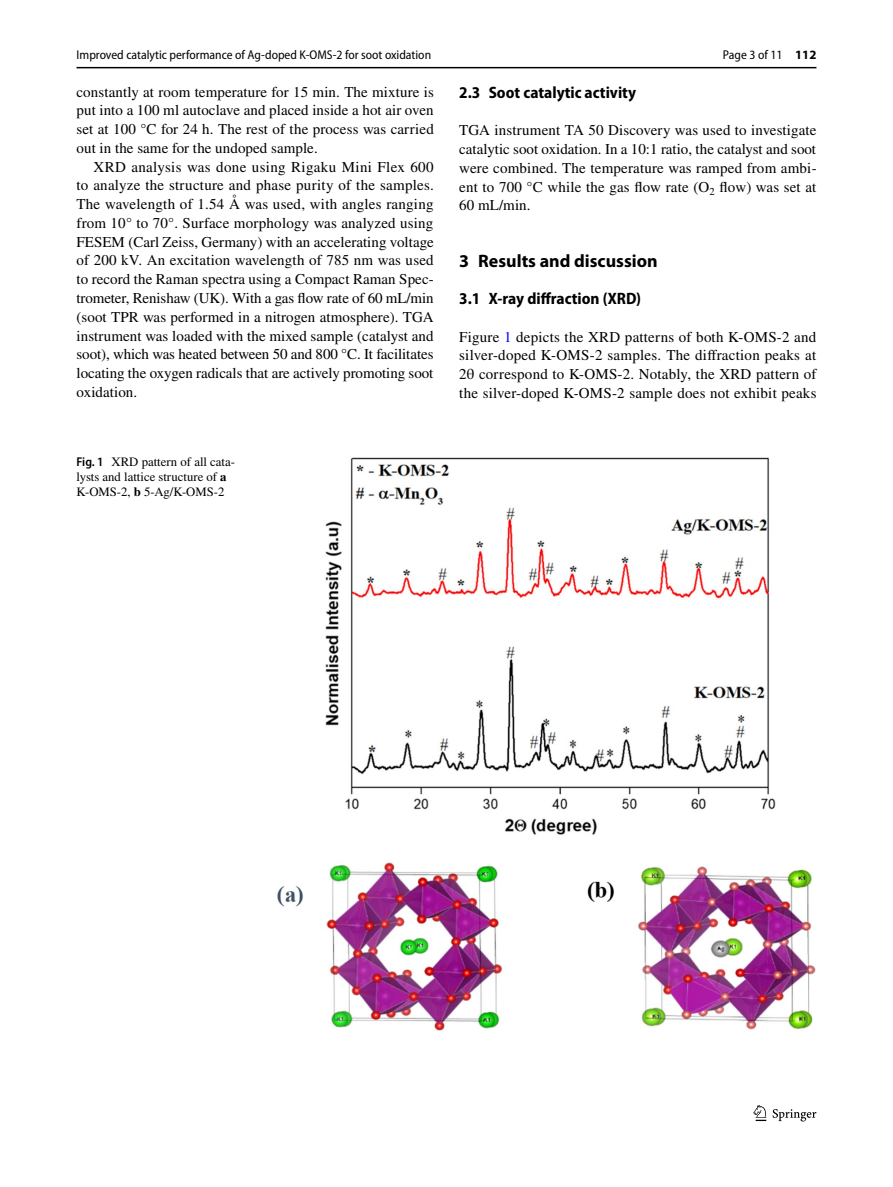
<style>
.page{position:relative;width:893px;height:1187px;background:#fff}
.page>*{position:absolute;margin:0;border:0;box-sizing:border-box;transform-origin:0 0}
.t1{font:700 18px "Myriad Pro";color:#000}
.t2{font:700 semi-condensed 16.5px "Myriad Pro";color:#000}
.t3{font:15px/18.8px "STIX";letter-spacing:.01em;color:#000;text-align:justify}
.t4{font:semi-condensed 12.75px "Myriad Pro";color:#000}
.t5{font:12.75px/15px "STIX";color:#000}
.s1{font-weight:700;font-stretch:normal}
.s2{color:#00f}
.s3{font-family:"Myriad Pro";font-weight:600;font-stretch:semi-condensed}
.s4{font-weight:700}
</style>
<div class="page">
<hr style="left:77px;top:67px;width:739px;height:1px;background:#000">
<svg style="left:753px;top:1105px;width:13px;height:15px"></svg>
<svg style="left:773px;top:1109px;width:43px;height:12px"></svg>
<img style="left:277px;top:457px;width:539px;height:574px">
<p class="t4" style="left:77px;top:48px;width:356px">Improved catalytic performance of Ag‑doped K‑OMS‑2 for soot oxidation</p>
<p class="t4" style="left:723px;top:48px;width:95px">Page 3 of 11 <span class="s1">112</span></p>
<p class="t3" style="left:77px;top:83px;width:359px">constantly at room temperature for 15 min. The mixture is put into a 100 ml autoclave and placed inside a hot air oven set at 100 °C for 24 h. The rest of the process was carried out in the same for the undoped sample.</p>
<p class="t3" style="left:77px;top:158px;width:359px;text-indent:17px">XRD analysis was done using Rigaku Mini Flex 600 to analyze the structure and phase purity of the samples.<br>The wavelength of 1.54 Å was used, with angles ranging from 10° to 70°. Surface morphology was analyzed using FESEM (Carl Zeiss, Germany) with an accelerating voltage of 200 kV. An excitation wavelength of 785 nm was used to record the Raman spectra using a Compact Raman Spec&shy;trometer, Renishaw (UK). With a gas flow rate of 60 mL/min (soot TPR was performed in a nitrogen atmosphere). TGA instrument was loaded with the mixed sample (catalyst and soot), which was heated between 50 and 800 °C. It facilitates locating the oxygen radicals that are actively promoting soot oxidation.</p>
<p class="t2" style="left:459px;top:83px;width:178px">2.3 Soot catalytic activity</p>
<p class="t3" style="left:459px;top:122px;width:359px">TGA instrument TA 50 Discovery was used to investigate catalytic soot oxidation. In a 10:1 ratio, the catalyst and soot were combined. The temperature was ramped from ambi&shy;ent to 700 °C while the gas flow rate (O<sub>2</sub> flow) was set at 60 mL/min.</p>
<p class="t1" style="left:459px;top:249px;width:200px">3 Results and discussion</p>
<p class="t2" style="left:459px;top:289px;width:183px">3.1 X‑ray diffraction (XRD)</p>
<p class="t3" style="left:459px;top:328px;width:359px">Figure <span class="s2">1</span> depicts the XRD patterns of both K-OMS-2 and silver-doped K-OMS-2 samples. The diffraction peaks at 2θ correspond to K-OMS-2. Notably, the XRD pattern of the silver-doped K-OMS-2 sample does not exhibit peaks</p>
<p class="t5" style="left:77px;top:455px;width:160px"><span class="s3">Fig. 1</span> XRD pattern of all cata&shy;lysts and lattice structure of <span class="s4">a<br></span>K-OMS-2, <span class="s4">b</span> 5-Ag/K-OMS-2</p>
</div>
